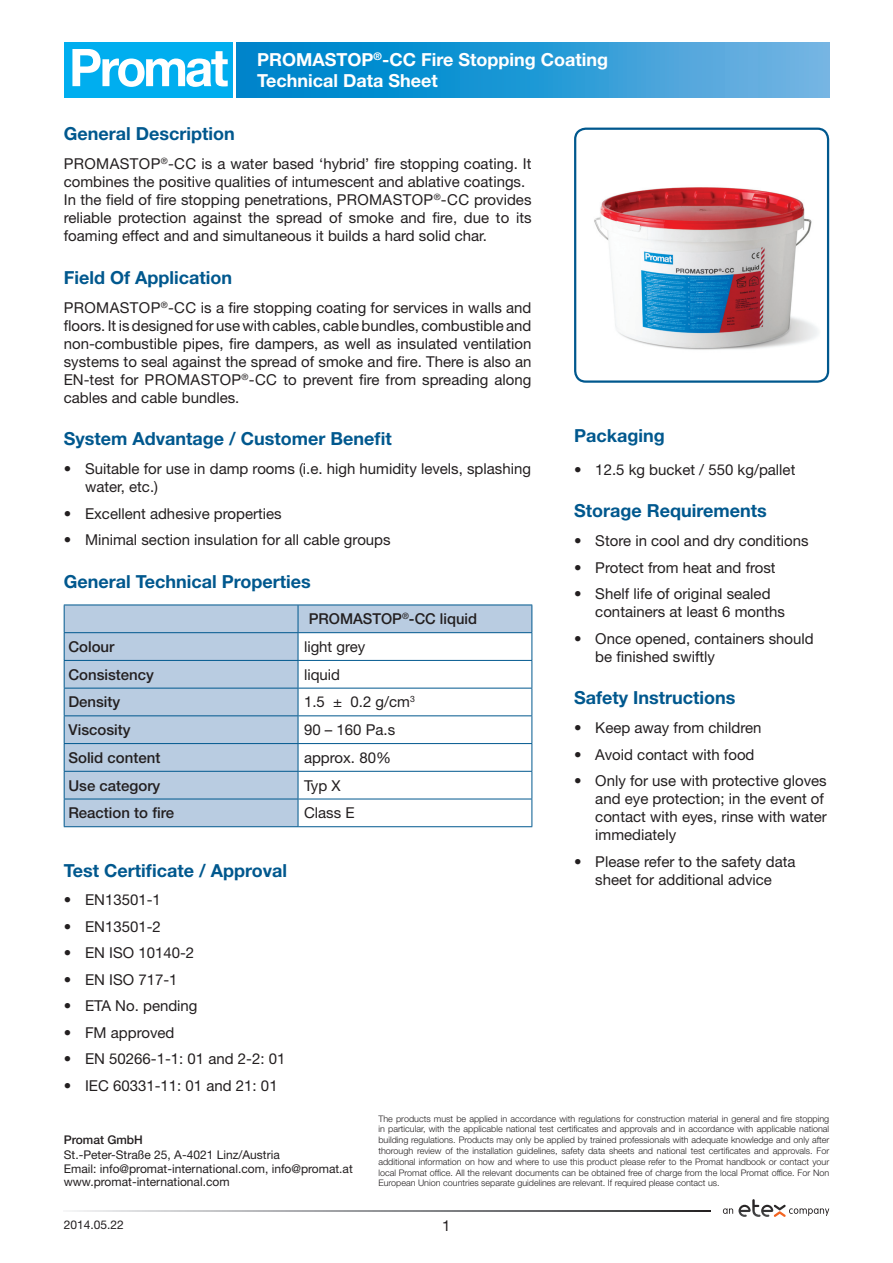
<style>
.page{position:relative;width:893px;height:1263px;background:#fff}
.page>*{position:absolute;margin:0;border:0;box-sizing:border-box;transform-origin:0 0}
.t1{font:700 18px "Helvetica Neue LT Std";color:#00588e}
.t2{font:700 18px/21.6px "Helvetica Neue LT Std";color:#fff}
.t3{font:15px/18px "Helvetica Neue LT Std";color:#231f20}
.t4{font:500 15px "Helvetica Neue LT Std";color:#231f20}
.t5{font:12px/14.4px "Helvetica Neue LT Std";color:#231f20}
.t6{font:500 12px "Helvetica Neue LT Std";color:#231f20}
.t7{font:300 9px/10.8px "Helvetica Neue LT Std";color:#231f20;text-align:justify}
</style>
<div class="page">
<div style="left:64px;top:43px;width:170px;height:55px;background:#00aeef"></div>
<svg style="left:72px;top:49px;width:156px;height:38px"></svg>
<div style="left:236px;top:43px;width:593px;height:55px;background:linear-gradient(to right,#0081ca,#6fb3e2)"></div>
<svg style="left:723px;top:1199px;width:106px;height:18px"></svg>
<img style="left:69px;top:1210px;width:641px;height:2px">
<img style="left:575px;top:129px;width:253px;height:251px">
<div style="left:574px;top:128px;width:255px;height:255px;border:2px solid #00588e;border-radius:11px"></div>
<svg style="left:65px;top:606px;width:466px;height:220px;fill:#b9cce1"></svg>
<hr style="left:64px;top:605px;width:234px;height:1px;background:#00588e">
<hr style="left:298px;top:605px;width:234px;height:1px;background:#00588e">
<hr style="left:64px;top:632px;width:234px;height:1px;background:#00588e">
<hr style="left:298px;top:632px;width:234px;height:1px;background:#00588e">
<hr style="left:64px;top:660px;width:234px;height:1px;background:#00588e">
<hr style="left:298px;top:660px;width:234px;height:1px;background:#00588e">
<hr style="left:64px;top:688px;width:234px;height:1px;background:#00588e">
<hr style="left:298px;top:688px;width:234px;height:1px;background:#00588e">
<hr style="left:64px;top:715px;width:234px;height:1px;background:#00588e">
<hr style="left:298px;top:715px;width:234px;height:1px;background:#00588e">
<hr style="left:64px;top:743px;width:234px;height:1px;background:#00588e">
<hr style="left:298px;top:743px;width:234px;height:1px;background:#00588e">
<hr style="left:64px;top:771px;width:234px;height:1px;background:#00588e">
<hr style="left:298px;top:771px;width:234px;height:1px;background:#00588e">
<hr style="left:64px;top:799px;width:234px;height:1px;background:#00588e">
<svg style="left:64px;top:605px;width:1px;height:221px"></svg>
<hr style="left:298px;top:799px;width:234px;height:1px;background:#00588e">
<svg style="left:298px;top:605px;width:1px;height:221px"></svg>
<svg style="left:531px;top:605px;width:1px;height:221px"></svg>
<hr style="left:64px;top:826px;width:234px;height:1px;background:#00588e">
<hr style="left:298px;top:826px;width:234px;height:1px;background:#00588e">
<p class="t2" style="left:257px;top:48px;width:352px">PROMASTOP<sup>®</sup>-CC Fire Stopping Coating<br>Technical Data Sheet</p>
<p class="t1" style="left:64px;top:123px;width:172px">General Description</p>
<p class="t3" style="left:64px;top:155px;width:469px">PROMASTOP<sup>®</sup>-CC is a water based ‘hybrid’ fire stopping coating. It combines the positive qualities of intumescent and ablative coatings.<br>In the field of fire stopping penetrations, PROMASTOP<sup>®</sup>-CC provides reliable protection against the spread of smoke and fire, due to its foaming effect and and simultaneous it builds a hard solid char.</p>
<p class="t1" style="left:64px;top:266px;width:170px">Field Of Application</p>
<p class="t3" style="left:64px;top:298px;width:469px;text-align:justify">PROMASTOP<sup>®</sup>-CC is a fire stopping coating for services in walls and floors. It is designed for use with cables, cable bundles, combustible and non-combustible pipes, fire dampers, as well as insulated ventilation systems to seal against the spread of smoke and fire. There is also an EN-test for PROMASTOP<sup>®</sup>-CC to prevent fire from spreading along cables and cable bundles.</p>
<p class="t1" style="left:64px;top:428px;width:330px">System Advantage / Customer Benefit</p>
<p class="t3" style="left:85px;top:459px;width:447px;text-indent:-21px">• Suitable for use in damp rooms (i.e. high humidity levels, splashing water, etc.)</p>
<p class="t3" style="left:64px;top:504px;width:219px">• Excellent adhesive properties</p>
<p class="t3" style="left:64px;top:530px;width:328px">• Minimal section insulation for all cable groups</p>
<p class="t1" style="left:64px;top:570px;width:248px">General Technical Properties</p>
<p class="t4" style="left:309px;top:610px;width:170px">PROMASTOP<sup>®</sup>-CC liquid</p>
<p class="t4" style="left:68px;top:638px;width:48px">Colour</p>
<p class="t3" style="left:304px;top:637px;width:63px">light grey</p>
<p class="t4" style="left:68px;top:665px;width:87px">Consistency</p>
<p class="t3" style="left:304px;top:665px;width:38px">liquid</p>
<p class="t4" style="left:68px;top:693px;width:53px">Density</p>
<p class="t3" style="left:304px;top:693px;width:112px">1.5 ± 0.2 g/cm<sup>3</sup></p>
<p class="t4" style="left:68px;top:721px;width:64px">Viscosity</p>
<p class="t3" style="left:304px;top:720px;width:93px">90 – 160 Pa.s</p>
<p class="t4" style="left:68px;top:748px;width:93px">Solid content</p>
<p class="t3" style="left:304px;top:748px;width:88px">approx. 80%</p>
<p class="t4" style="left:68px;top:776px;width:93px">Use category</p>
<p class="t3" style="left:304px;top:776px;width:38px">Typ X</p>
<p class="t4" style="left:68px;top:804px;width:107px">Reaction to fire</p>
<p class="t3" style="left:304px;top:804px;width:52px">Class E</p>
<p class="t1" style="left:64px;top:859px;width:225px">Test Certificate / Approval</p>
<p class="t3" style="left:64px;top:891px;width:99px">• EN13501-1</p>
<p class="t3" style="left:64px;top:917px;width:99px">• EN13501-2</p>
<p class="t3" style="left:64px;top:944px;width:132px">• EN ISO 10140-2</p>
<p class="t3" style="left:64px;top:970px;width:115px">• EN ISO 717-1</p>
<p class="t3" style="left:64px;top:997px;width:135px">• ETA No. pending</p>
<p class="t3" style="left:64px;top:1023px;width:112px">• FM approved</p>
<p class="t3" style="left:64px;top:1050px;width:223px">• EN 50266-1-1: 01 and 2-2: 01</p>
<p class="t3" style="left:64px;top:1076px;width:215px">• IEC 60331-11: 01 and 21: 01</p>
<p class="t1" style="left:574px;top:425px;width:92px">Packaging</p>
<p class="t3" style="left:574px;top:460px;width:223px">• 12.5 kg bucket / 550 kg/pallet</p>
<p class="t1" style="left:574px;top:500px;width:194px">Storage Requirements</p>
<p class="t3" style="left:574px;top:531px;width:236px">• Store in cool and dry conditions</p>
<p class="t3" style="left:574px;top:558px;width:203px">• Protect from heat and frost</p>
<p class="t3" style="left:595px;top:584px;width:191px;text-indent:-21px">• Shelf life of original sealed containers at least 6 months</p>
<p class="t3" style="left:595px;top:629px;width:220px;text-indent:-21px">• Once opened, containers should be finished swiftly</p>
<p class="t1" style="left:574px;top:687px;width:163px">Safety Instructions</p>
<p class="t3" style="left:574px;top:718px;width:189px">• Keep away from children</p>
<p class="t3" style="left:574px;top:745px;width:182px">• Avoid contact with food</p>
<p class="t3" style="left:595px;top:771px;width:233px;text-indent:-21px">• Only for use with protective gloves and eye protection; in the event of contact with eyes, rinse with water immediately</p>
<p class="t3" style="left:574px;top:852px;width:223px;text-align:center">• Please refer to the safety data sheet for additional advice</p>
<p class="t6" style="left:64px;top:1133px;width:81px">Promat GmbH</p>
<p class="t5" style="left:64px;top:1147px;width:291px">St.-Peter-Straße 25, A-4021 Linz/Austria<br>Email: info@promat-international.com, info@promat.at</p>
<p class="t5" style="left:64px;top:1174px;width:167px">www.promat-international.com</p>
<p class="t5" style="left:64px;top:1217px;width:62px">2014.05.22</p>
<p class="t7" style="left:378px;top:1113px;width:452px">The products must be applied in accordance with regulations for construction material in general and fire stopping in particular, with the applicable national test certificates and approvals and in accordance with applicable national building regulations. Products may only be applied by trained professionals with adequate knowledge and only after thorough review of the installation guidelines, safety data sheets and national test certificates and approvals. For additional information on how and where to use this product please refer to the Promat handbook or contact your local Promat office. All the relevant documents can be obtained free of charge from the local Promat office. For Non European Union countries separate guidelines are relevant. If required please contact us.</p>
<p class="t3" style="left:442px;top:1216px;width:10px">1</p>
</div>
